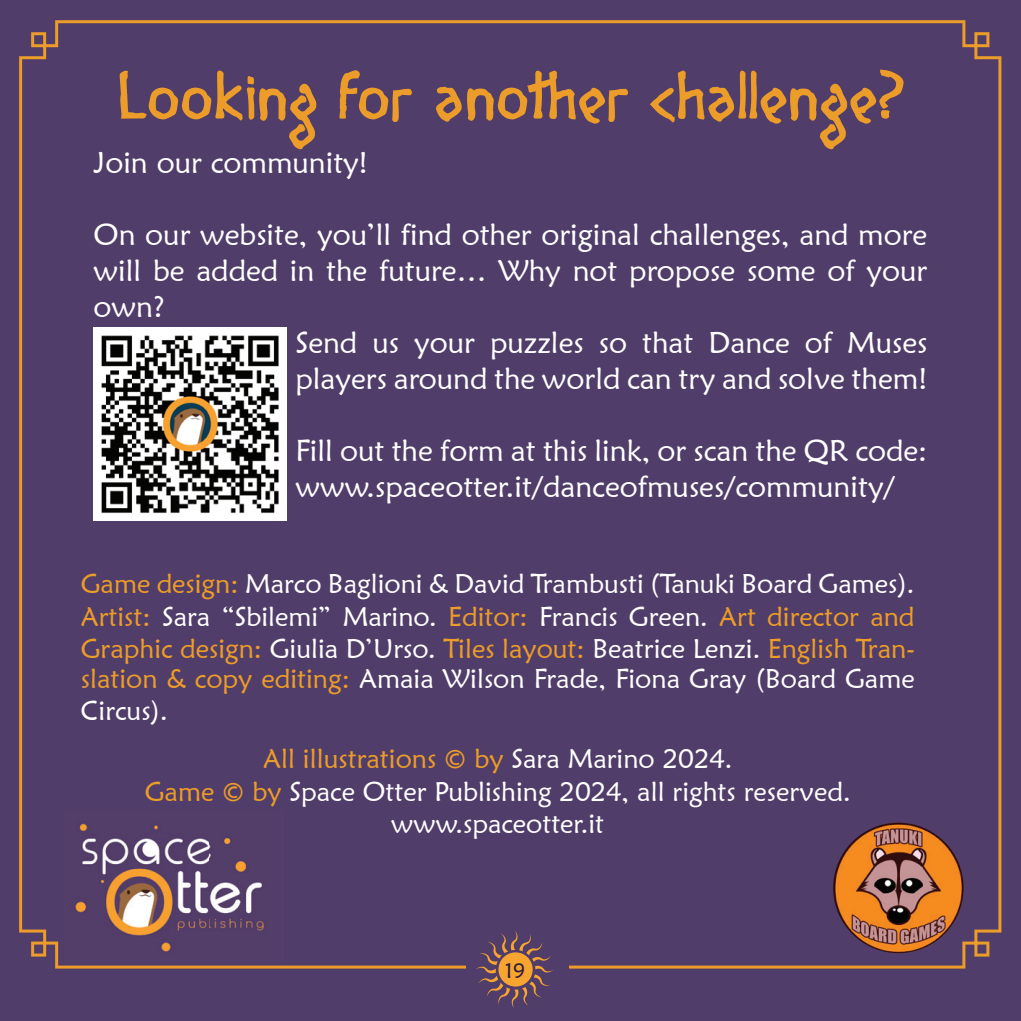
<style>
.page{position:relative;width:1021px;height:1021px;background:#fff}
.page>*{position:absolute;margin:0;border:0;box-sizing:border-box;transform-origin:0 0}
.t1{font:60px "Diogenes";letter-spacing:.03em;color:#ec9c28}
.t2{font:30px/36px "Maiandra GD";color:#fff}
.t3{font:27px/31.8px "Maiandra GD";color:#fff;text-align:justify}
.t4{font:21px "Maiandra GD";color:#2d1a3d}
.s1{color:#ec9c28}
</style>
<div class="page">
<div style="left:0;top:0;width:1020px;height:1020px;background:#513d69"></div>
<div style="left:19px;top:20px;width:982px;height:948px;background:#513d69"></div>
<div style="left:466px;top:929px;width:102px;height:78px;background:#513d69"></div>
<svg style="left:476px;top:931px;width:77px;height:76px"></svg>
<div style="left:498px;top:952px;width:34px;height:34px;background:#f7a530;border-radius:50%"></div>
<img style="left:65px;top:810px;width:218px;height:151px">
<img style="left:833px;top:822px;width:130px;height:131px;border-radius:65px">
<img style="left:94px;top:327px;width:193px;height:194px">
<h1 class="t1" style="left:118px;top:63px;width:786px">Looking for another challenge?</h1>
<p class="t2" style="left:94px;top:144px;width:276px">Join our community!</p>
<p class="t2" style="left:94px;top:216px;width:835px">On our website, you’ll find other original challenges, and more</p>
<p class="t2" style="left:94px;top:252px;width:835px">will be added in the future… Why not propose some of your</p>
<p class="t2" style="left:94px;top:288px;width:73px">own?</p>
<p class="t2" style="left:295px;top:324px;width:633px">Send us your puzzles so that Dance of Muses</p>
<p class="t2" style="left:295px;top:360px;width:633px">players around the world can try and solve them!</p>
<p class="t2" style="left:295px;top:432px;width:633px">Fill out the form at this link, or scan the QR code: www.spaceotter.it/danceofmuses/community/</p>
<p class="t3" style="left:81px;top:567px;width:835px"><span class="s1">Game design:</span> Marco Baglioni &amp; David Trambusti (Tanuki Board Games).<br><span class="s1">Artist:</span> Sara “Sbilemi” Marino. <span class="s1">Editor:</span> Francis Green. <span class="s1">Art director and Graphic design:</span> Giulia D’Urso. <span class="s1">Tiles layout:</span> Beatrice Lenzi. <span class="s1">English Tran&shy;slation &amp; copy editing:</span> Amaia Wilson Frade, Fiona Gray (Board Game Circus).</p>
<p class="t3" style="left:145px;top:742px;width:707px;text-align:center"><span class="s1">All illustrations © by</span> Sara Marino 2024.<br><span class="s1">Game © by</span> Space Otter Publishing 2024, all rights reserved. www.spaceotter.it</p>
<p class="t4" style="left:504px;top:957px;width:22px">19</p>
</div>
